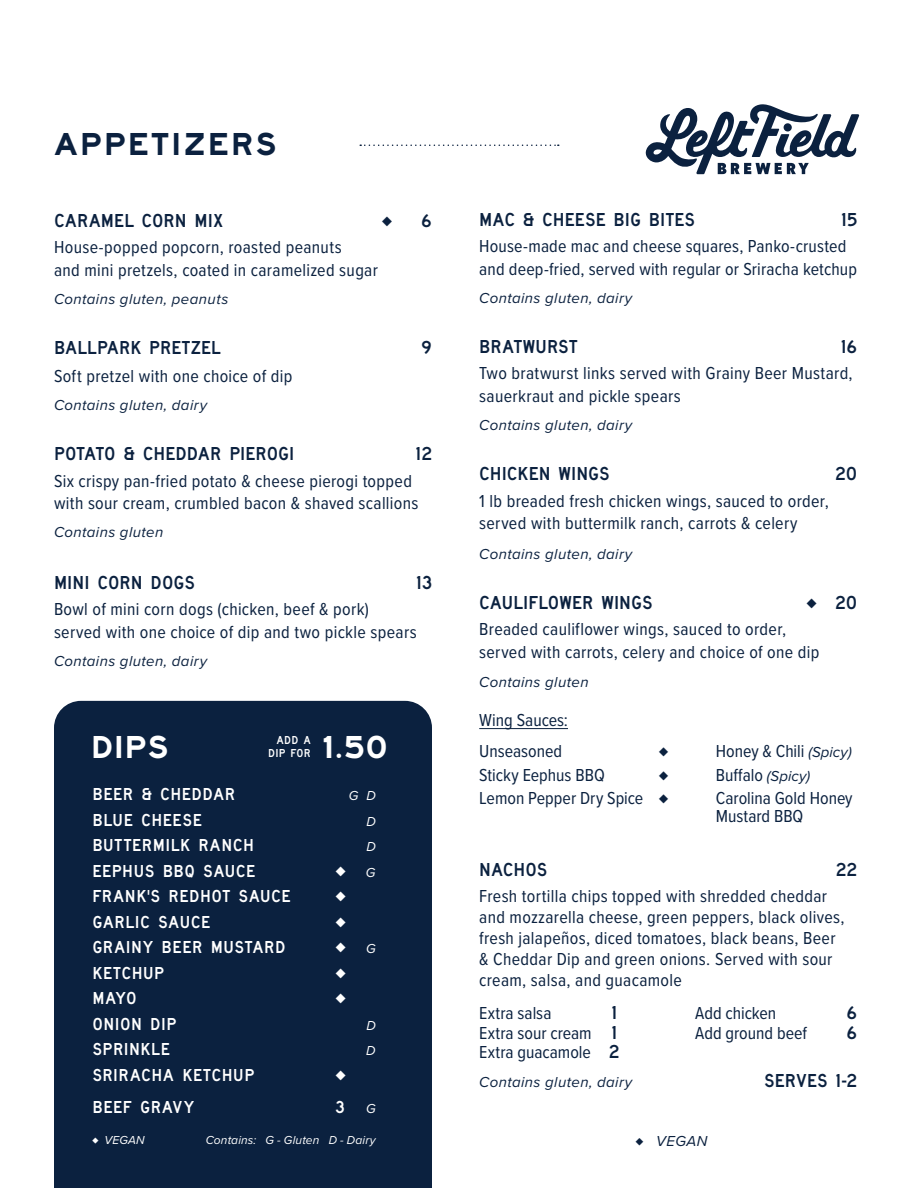
<style>
.page{position:relative;width:918px;height:1188px;background:#fff}
.page>*{position:absolute;margin:0;border:0;box-sizing:border-box;transform-origin:0 0}
.t1{font:33px "Saa Series EMDOT";letter-spacing:.075em;color:#0b213f}
.t2{font:33px "Saa Series EMDOT";letter-spacing:.03em;color:#fff}
.t3{font:19.5px "Saa Series DD";letter-spacing:.005em;color:#0b213f}
.t4{font:italic 19.5px "Proxima Nova";color:#fff}
.t5{font:italic 19.5px "Proxima Nova";color:#0b213f}
.t6{font:18px/22.5px "Proxima Nova Cond";letter-spacing:.02em;color:#0b213f}
.t7{font:18px/23.4px "Proxima Nova Cond";color:#0b213f;text-align:right}
.t8{font:18px "Saa Series DD";letter-spacing:.03em;color:#fff}
.t9{font:18px "Proxima Nova Cond";letter-spacing:-.005em;color:#0b213f}
.t10{font:italic 15px "Proxima Nova";letter-spacing:.03em;color:#0b213f}
.t11{font:italic 13.5px "Proxima Nova";color:#fff}
.t12{font:italic 12px "Proxima Nova";letter-spacing:.015em;color:#fff}
.t13{font:12px/13.5px "Saa Series DD";letter-spacing:.02em;color:#fff;text-align:right}
.s1{font-size:13.5px}
.s2{font-family:"Proxima Nova";font-style:italic;font-size:13.5px}
.s3{font-weight:600;font-style:normal}
.s4{font-family:"Proxima Nova Extrabld"}
.s5{font-family:"Proxima Nova";font-style:italic;font-size:15px}
.s6{font-family:"Saa Series DD";font-size:19.5px}
</style>
<div class="page">
<svg style="left:360px;top:145px;width:199px;height:1px"></svg>
<svg style="left:645px;top:104px;width:214px;height:70px"></svg>
<div style="left:54px;top:701px;width:378px;height:487px;background:#0b213f"></div>
<hr style="left:479px;top:728px;width:89px;height:1px;background:#0b213f">
<h1 class="t1" style="left:54px;top:125px;width:224px">APPETIZERS</h1>
<p class="t3" style="left:54px;top:210px;width:171px">CARAMEL CORN MIX</p>
<p class="t5" style="left:382px;top:206px;width:11px">♦</p>
<p class="t3" style="left:421px;top:210px;width:12px">6</p>
<p class="t6" style="left:54px;top:235px;width:325px">House-popped popcorn, roasted peanuts<br>and mini pretzels, coated in caramelized sugar</p>
<p class="t10" style="left:54px;top:288px;width:176px">Contains gluten, peanuts</p>
<p class="t3" style="left:54px;top:337px;width:168px">BALLPARK PRETZEL</p>
<p class="t3" style="left:421px;top:337px;width:12px">9</p>
<p class="t6" style="left:54px;top:364px;width:240px">Soft pretzel with one choice of dip</p>
<p class="t10" style="left:54px;top:394px;width:155px">Contains gluten, dairy</p>
<p class="t3" style="left:54px;top:443px;width:242px">POTATO &amp; CHEDDAR PIEROGI</p>
<p class="t3" style="left:416px;top:443px;width:18px">12</p>
<p class="t6" style="left:54px;top:469px;width:366px">Six crispy pan-fried potato &amp; cheese pierogi topped with sour cream, crumbled bacon &amp; shaved scallions</p>
<p class="t10" style="left:54px;top:521px;width:111px">Contains gluten</p>
<p class="t3" style="left:54px;top:572px;width:143px">MINI CORN DOGS</p>
<p class="t3" style="left:416px;top:572px;width:17px">13</p>
<p class="t6" style="left:54px;top:597px;width:364px">Bowl of mini corn dogs (chicken, beef &amp; pork) served with one choice of dip and two pickle spears</p>
<p class="t10" style="left:54px;top:650px;width:155px">Contains gluten, dairy</p>
<h1 class="t2" style="left:91px;top:728px;width:79px">DIPS</h1>
<h1 class="t2" style="left:322px;top:728px;width:68px">1.50</h1>
<p class="t13" style="left:268px;top:733px;width:44px">ADD A<br>DIP FOR</p>
<p class="t8" style="left:92px;top:785px;width:145px">BEER &amp; CHEDDAR</p>
<p class="t11" style="left:349px;top:786px;width:29px">G D</p>
<p class="t8" style="left:92px;top:810px;width:111px">BLUE CHEESE</p>
<p class="t11" style="left:366px;top:811px;width:11px">D</p>
<p class="t8" style="left:92px;top:836px;width:163px">BUTTERMILK RANCH</p>
<p class="t11" style="left:366px;top:837px;width:11px">D</p>
<p class="t8" style="left:92px;top:861px;width:164px">EEPHUS BBQ SAUCE</p>
<p class="t4" style="left:335px;top:856px;width:42px">♦ <span class="s1">G</span></p>
<p class="t8" style="left:92px;top:887px;width:200px">FRANK'S REDHOT SAUCE</p>
<p class="t4" style="left:335px;top:881px;width:11px">♦</p>
<p class="t8" style="left:92px;top:912px;width:119px">GARLIC SAUCE</p>
<p class="t4" style="left:335px;top:907px;width:11px">♦</p>
<p class="t8" style="left:92px;top:938px;width:195px">GRAINY BEER MUSTARD</p>
<p class="t4" style="left:335px;top:932px;width:42px">♦ <span class="s1">G</span></p>
<p class="t8" style="left:92px;top:963px;width:73px">KETCHUP</p>
<p class="t4" style="left:335px;top:958px;width:11px">♦</p>
<p class="t8" style="left:92px;top:989px;width:46px">MAYO</p>
<p class="t4" style="left:335px;top:983px;width:11px">♦</p>
<p class="t8" style="left:92px;top:1014px;width:86px">ONION DIP</p>
<p class="t11" style="left:366px;top:1015px;width:11px">D</p>
<p class="t8" style="left:92px;top:1040px;width:79px">SPRINKLE</p>
<p class="t11" style="left:366px;top:1041px;width:11px">D</p>
<p class="t8" style="left:92px;top:1065px;width:163px">SRIRACHA KETCHUP</p>
<p class="t4" style="left:335px;top:1060px;width:11px">♦</p>
<p class="t8" style="left:92px;top:1097px;width:104px">BEEF GRAVY</p>
<p class="t8" style="left:335px;top:1097px;width:42px">3 <span class="s2">G</span></p>
<p class="t12" style="left:92px;top:1131px;width:54px"><span class="s3">♦</span> VEGAN</p>
<p class="t12" style="left:206px;top:1131px;width:172px">Contains: G - Gluten D - Dairy</p>
<p class="t3" style="left:479px;top:209px;width:217px">MAC &amp; CHEESE BIG BITES</p>
<p class="t3" style="left:841px;top:209px;width:18px">15</p>
<p class="t6" style="left:479px;top:234px;width:379px">House-made mac and cheese squares, Panko-crusted and deep-fried, served with regular or Sriracha ketchup</p>
<p class="t10" style="left:479px;top:286px;width:155px">Contains gluten, dairy</p>
<p class="t3" style="left:479px;top:336px;width:100px">BRATWURST</p>
<p class="t3" style="left:841px;top:336px;width:18px">16</p>
<p class="t6" style="left:479px;top:361px;width:375px">Two bratwurst links served with Grainy Beer Mustard, sauerkraut and pickle spears</p>
<p class="t10" style="left:479px;top:414px;width:155px">Contains gluten, dairy</p>
<p class="t3" style="left:479px;top:463px;width:132px">CHICKEN WINGS</p>
<p class="t3" style="left:835px;top:463px;width:24px">20</p>
<p class="t6" style="left:479px;top:489px;width:351px">1 lb breaded fresh chicken wings, sauced to order, served with buttermilk ranch, carrots &amp; celery</p>
<p class="t10" style="left:479px;top:542px;width:155px">Contains gluten, dairy</p>
<p class="t3" style="left:479px;top:592px;width:175px">CAULIFLOWER WINGS</p>
<p class="t3" style="left:807px;top:592px;width:52px"><span class="s4">♦</span> 20</p>
<p class="t6" style="left:479px;top:617px;width:342px">Breaded cauliflower wings, sauced to order, served with carrots, celery and choice of one dip</p>
<p class="t10" style="left:479px;top:671px;width:111px">Contains gluten</p>
<p class="t7" style="left:479px;top:707px;width:90px">Wing Sauces:</p>
<p class="t7" style="left:479px;top:739px;width:84px">Unseasoned</p>
<p class="t6" style="left:659px;top:739px;width:11px">♦</p>
<p class="t7" style="left:479px;top:762px;width:127px">Sticky Eephus BBQ</p>
<p class="t7" style="left:479px;top:762px;width:190px">♦<br>Lemon Pepper Dry Spice ♦</p>
<p class="t7" style="left:716px;top:739px;width:138px;text-align:left">Honey &amp; Chili <span class="s5">(Spicy)<br></span>Buffalo <span class="s5">(Spicy)<br></span>Carolina Gold Honey</p>
<p class="t7" style="left:716px;top:804px;width:89px">Mustard BBQ</p>
<p class="t3" style="left:479px;top:859px;width:70px">NACHOS</p>
<p class="t3" style="left:836px;top:859px;width:23px">22</p>
<p class="t6" style="left:479px;top:885px;width:367px;line-height:21px">Fresh tortilla chips topped with shredded cheddar and mozzarella cheese, green peppers, black olives, fresh jalapeños, diced tomatoes, black beans, Beer &amp; Cheddar Dip and green onions. Served with sour cream, salsa, and guacamole</p>
<p class="t6" style="left:479px;top:1001px;width:74px">Extra salsa</p>
<p class="t3" style="left:611px;top:1002px;width:7px">1</p>
<p class="t9" style="left:695px;top:1000px;width:83px">Add chicken</p>
<p class="t3" style="left:846px;top:1002px;width:12px">6</p>
<p class="t7" style="left:479px;top:1020px;width:139px">Extra sour cream <span class="s6">1</span></p>
<p class="t7" style="left:695px;top:1020px;width:113px">Add ground beef</p>
<p class="t3" style="left:846px;top:1022px;width:12px">6</p>
<p class="t7" style="left:479px;top:1040px;width:142px">Extra guacamole <span class="s6">2</span></p>
<p class="t10" style="left:479px;top:1071px;width:155px">Contains gluten, dairy</p>
<p class="t3" style="left:764px;top:1070px;width:94px">SERVES 1-2</p>
<p class="t10" style="left:636px;top:1130px;width:73px"><span class="s3">♦</span> VEGAN</p>
</div>
